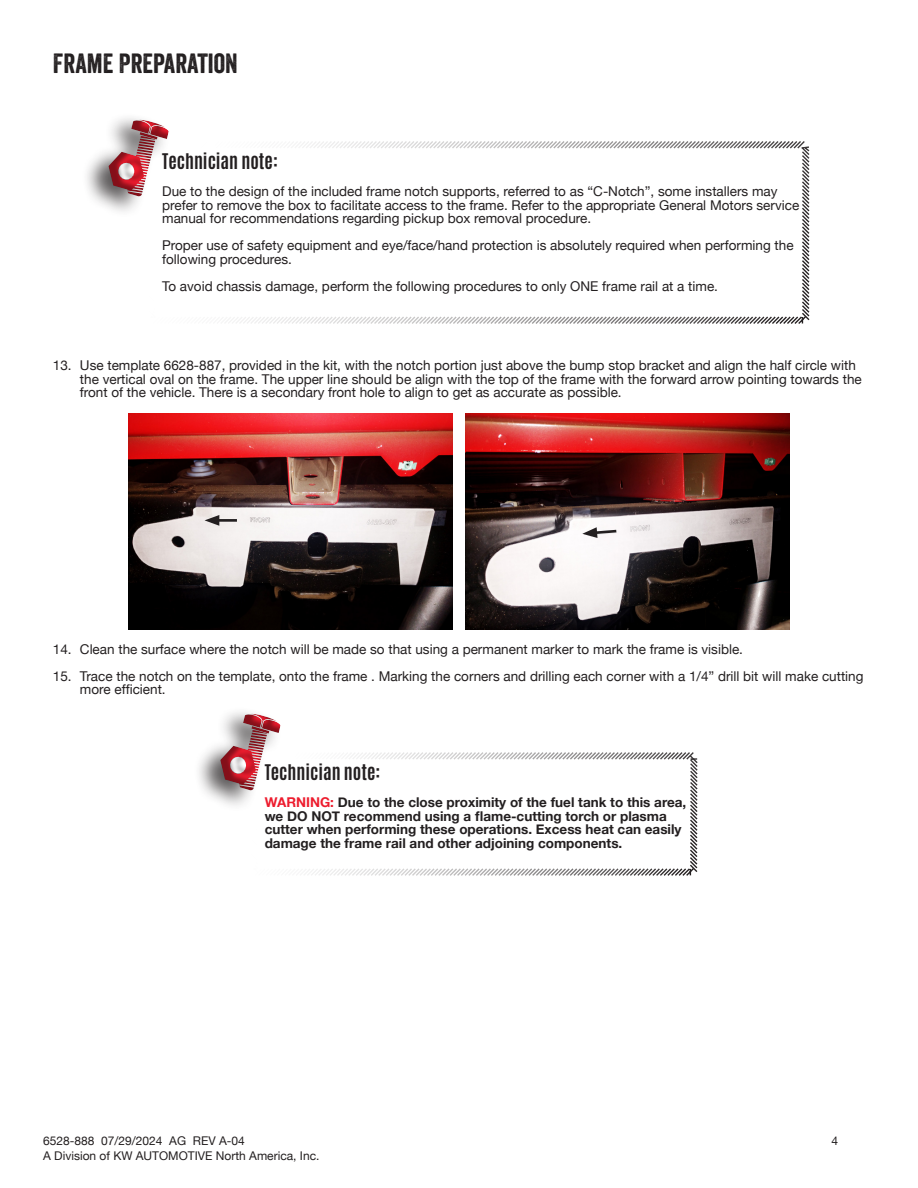
<style>
.page{position:relative;width:918px;height:1188px;background:#fff}
.page>*{position:absolute;margin:0;border:0;box-sizing:border-box;transform-origin:0 0}
.t1{font:27px "Veneer";color:#231f20}
.t2{font:700 18px "Antonio";color:#231f20}
.t3{font:13.5px/13.5px "Helvetica Neue";color:#231f20}
.t4{font:700 13.5px/13.5px "Helvetica Neue";color:#231f20}
.t5{font:12px "Helvetica Neue";color:#231f20}
.s1{color:#ed1c2e}
</style>
<div class="page">
<svg style="left:225px;top:141px;width:585px;height:183px"></svg>
<div style="left:81px;top:113px;width:89px;height:105px;background:#231f20;opacity:.73"></div>
<svg style="left:103px;top:115px;width:67px;height:87px"></svg>
<img style="left:129px;top:414px;width:324px;height:216px">
<img style="left:465px;top:414px;width:324px;height:216px">
<hr style="left:214px;top:519px;width:23px;height:3px;background:#231f20">
<svg style="left:205px;top:515px;width:14px;height:11px"></svg>
<svg style="left:582px;top:527px;width:37px;height:11px"></svg>
<svg style="left:304px;top:752px;width:394px;height:124px"></svg>
<div style="left:193px;top:707px;width:89px;height:105px;background:#231f20;opacity:.73"></div>
<svg style="left:215px;top:709px;width:67px;height:87px"></svg>
<p class="t1" style="left:53px;top:47px;width:186px">FRAME PREPARATION</p>
<p class="t2" style="left:162px;top:148px;width:117px">Technician note:</p>
<p class="t3" style="left:162px;top:184px;width:639px">Due to the design of the included frame notch supports, referred to as “C-Notch”, some installers may prefer to remove the box to facilitate access to the frame. Refer to the appropriate General Motors service manual for recommendations regarding pickup box removal procedure.</p>
<p class="t3" style="left:162px;top:238px;width:633px">Proper use of safety equipment and eye/face/hand protection is absolutely required when performing the following procedures.</p>
<p class="t3" style="left:162px;top:279px;width:557px">To avoid chassis damage, perform the following procedures to only ONE frame rail at a time.</p>
<p class="t3" style="left:80px;top:359px;width:783px;text-indent:-27px">13. Use template 6628-887, provided in the kit, with the notch portion just above the bump stop bracket and align the half circle with the vertical oval on the frame. The upper line should be align with the top of the frame with the forward arrow pointing towards the front of the vehicle. There is a secondary front hole to align to get as accurate as possible.</p>
<p class="t3" style="left:53px;top:642px;width:692px">14. Clean the surface where the notch will be made so that using a permanent marker to mark the frame is visible.</p>
<p class="t3" style="left:80px;top:669px;width:785px;text-indent:-27px">15. Trace the notch on the template, onto the frame . Marking the corners and drilling each corner with a 1/4” drill bit will make cutting more efficient.</p>
<p class="t2" style="left:265px;top:759px;width:117px">Technician note:</p>
<p class="t4" style="left:265px;top:795px;width:423px"><span class="s1">WARNING:</span> Due to the close proximity of the fuel tank to this area, we DO NOT recommend using a flame-cutting torch or plasma cutter when performing these operations. Excess heat can easily damage the frame rail and other adjoining components.</p>
<p class="t5" style="left:43px;top:1134px;width:203px">6528-888 07/29/2024 AG REV A-04</p>
<p class="t5" style="left:832px;top:1134px;width:8px">4</p>
<p class="t5" style="left:43px;top:1148px;width:278px">A Division of KW AUTOMOTIVE North America, Inc.</p>
</div>
